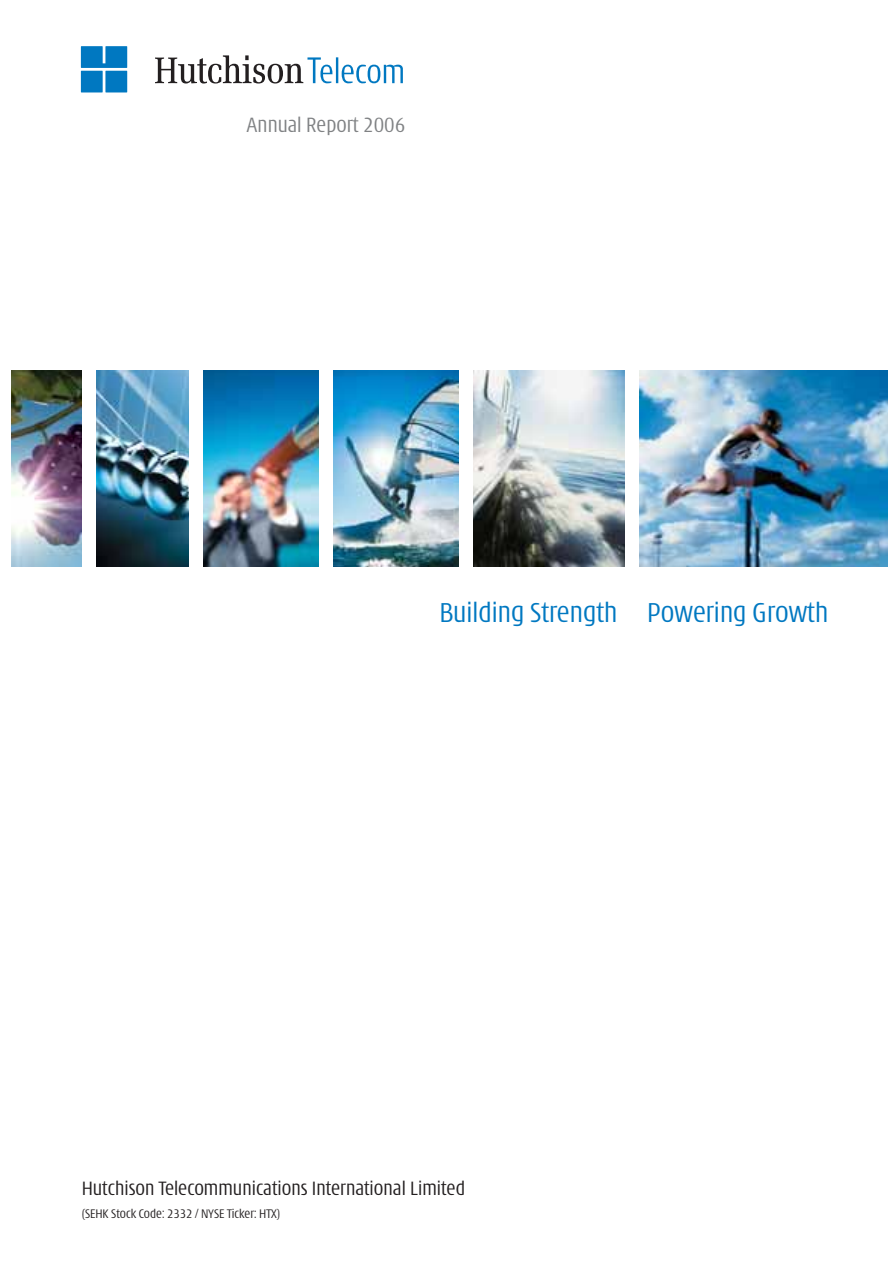
<style>
.page{position:relative;width:888px;height:1263px;background:#fff}
.page>*{position:absolute;margin:0;border:0;box-sizing:border-box;transform-origin:0 0}
.t1{font:300 condensed 29.7px "Modena";color:#0078c1}
.t2{font:300 condensed 22.5px "Modena";color:#808284}
.t3{font:300 condensed 21px "Modena";color:#231f20}
.t4{font:300 condensed 13.5px "Modena";color:#231f20}
</style>
<div class="page">
<img style="left:639px;top:370px;width:248px;height:197px">
<img style="left:474px;top:370px;width:150px;height:197px">
<img style="left:334px;top:370px;width:124px;height:197px">
<img style="left:204px;top:370px;width:114px;height:197px">
<img style="left:97px;top:370px;width:91px;height:197px">
<img style="left:12px;top:370px;width:70px;height:197px">
<svg style="left:81px;top:46px;width:46px;height:22px"></svg>
<div style="left:81px;top:71px;width:22px;height:21px;background:#0078c1"></div>
<div style="left:105px;top:71px;width:22px;height:21px;background:#0078c1"></div>
<svg style="left:155px;top:55px;width:248px;height:28px"></svg>
<p class="t2" style="left:246px;top:116px;width:160px">Annual Report 2006</p>
<h1 class="t1" style="left:439px;top:600px;width:390px">Building Strength Powering Growth</h1>
<p class="t3" style="left:82px;top:1180px;width:385px">Hutchison Telecommunications International Limited</p>
<p class="t4" style="left:82px;top:1208px;width:200px">(SEHK Stock Code: 2332 / NYSE Ticker: HTX)</p>
</div>
